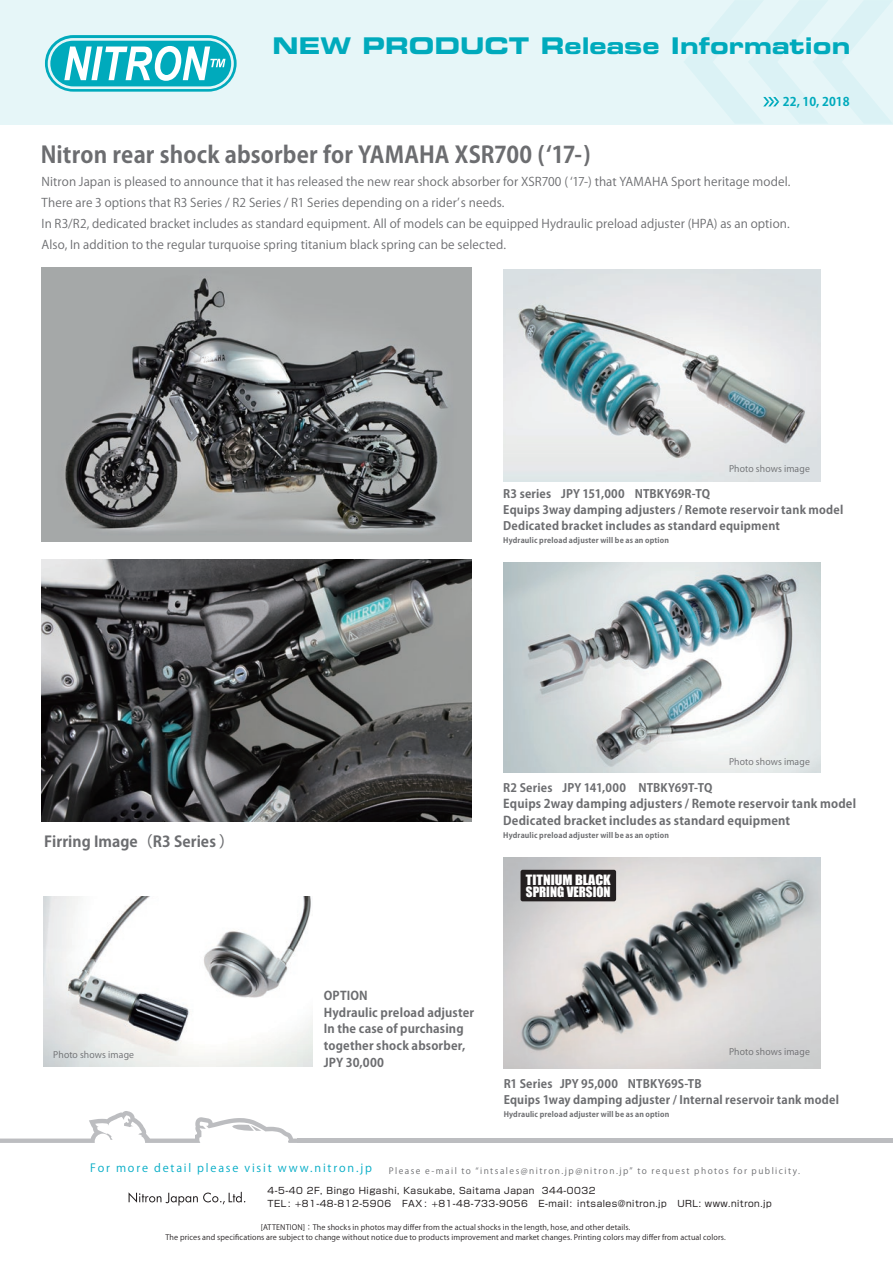
<style>
.page{position:relative;width:893px;height:1263px;background:#fff}
.page>*{position:absolute;margin:0;border:0;box-sizing:border-box;transform-origin:0 0}
.t1{font:22.95px "Eurostile Bold Extended Two";color:#00aabc}
.t2{font:700 22.8px "Koz Go Pro";letter-spacing:.005em;color:#6c6d70}
.t3{font:700 15px "Koz Go Pro";letter-spacing:.005em;color:#6c6d70}
.t4{font:13.05px/11.2px "Impact";color:#fff;scale:1.08 1}
.t5{font:12px/21px "Koz Go Pro";letter-spacing:.01em;color:#6c6d70}
.t6{font:700 12px/16.6px "Koz Go Pro";letter-spacing:.015em;color:#6c6d70}
.t7{font:700 12px "Koz Go Pro";color:#00aabc}
.t8{font:700 11.55px/16px "Koz Go Pro";letter-spacing:.015em;color:#6c6d70}
.t9{font:11.25px "Koz Go Pro";letter-spacing:.16em;color:#00abc5}
.t10{font:9px/13.5px "Shin Go";letter-spacing:.05em;color:#231f20}
.t11{font:9px "Koz Go Pro";letter-spacing:.015em;color:#6c6d70}
.t12{font:8.7px "Koz Go Pro";letter-spacing:.165em;color:#6c6d70}
.t13{font:7.5px/10.5px "Koz Go Pro";letter-spacing:.02em;color:#231f20;text-align:center}
.t14{font:700 7.5px "Koz Go Pro";letter-spacing:.025em;color:#6c6d70}
</style>
<div class="page">
<img style="left:43px;top:897px;width:269px;height:170px">
<img style="left:503px;top:562px;width:317px;height:211px">
<img style="left:503px;top:270px;width:317px;height:211px">
<img style="left:42px;top:268px;width:429px;height:273px">
<img style="left:42px;top:559px;width:429px;height:262px">
<img style="left:504px;top:857px;width:316px;height:211px">
<div style="left:520px;top:870px;width:96px;height:31px;background:#231f20;border-radius:2px"></div>
<div style="left:0;top:0;width:893px;height:125px;background:#e6f6f8"></div>
<svg style="left:45px;top:35px;width:192px;height:57px;background:#60c9d5"></svg>
<svg style="left:685px;top:1px;width:206px;height:122px"></svg>
<svg style="left:0;top:1111px;width:297px;height:32px"></svg>
<div style="left:297px;top:1138px;width:596px;height:5px;background:#bcbdc0"></div>
<svg style="left:129px;top:1192px;width:116px;height:13px"></svg>
<h1 class="t1" style="left:273px;top:30px;width:579px">NEW PRODUCT Release Information</h1>
<h2 class="t2" style="left:41px;top:139px;width:552px">Nitron rear shock absorber for YAMAHA XSR700 (ʻ17-)</h2>
<p class="t7" style="left:783px;top:94px;width:68px">22, 10, 2018</p>
<p class="t5" style="left:42px;top:172px;width:750px">Nitron Japan is pleased to announce that it has released the new rear shock absorber for XSR700 ( ʻ17-) that YAMAHA Sport heritage model.<br>There are 3 options that R3 Series / R2 Series / R1 Series depending on a riderʼs needs.<br>In R3/R2, dedicated bracket includes as standard equipment. All of models can be equipped Hydraulic preload adjuster (HPA) as an option.<br>Also, In addition to the regular turquoise spring titanium black spring can be selected.</p>
<p class="t11" style="left:729px;top:463px;width:82px">Photo shows image</p>
<p class="t8" style="left:503px;top:487px;width:341px">R3 series JPY 151,000 NTBKY69R-TQ<br>Equips 3way damping adjusters / Remote reservoir tank model<br>Dedicated bracket includes as standard equipment</p>
<p class="t14" style="left:503px;top:535px;width:167px">Hydraulic preload adjuster will be as an option</p>
<p class="t3" style="left:44px;top:831px;width:191px">Firring Image（R3 Series ）</p>
<p class="t11" style="left:53px;top:1049px;width:82px">Photo shows image</p>
<p class="t11" style="left:729px;top:756px;width:82px">Photo shows image</p>
<p class="t8" style="left:503px;top:780px;width:211px">R2 Series JPY 141,000 NTBKY69T-TQ</p>
<p class="t6" style="left:503px;top:796px;width:354px">Equips 2way damping adjusters / Remote reservoir tank model<br>Dedicated bracket includes as standard equipment</p>
<p class="t14" style="left:503px;top:830px;width:167px">Hydraulic preload adjuster will be as an option</p>
<p class="t4" style="left:526px;top:874px;width:80px">TITNIUM BLACK<br>SPRING VERSION</p>
<p class="t6" style="left:324px;top:988px;width:152px">OPTION<br>Hydraulic preload adjuster<br>In the case of purchasing together shock absorber,<br>JPY 30,000</p>
<p class="t11" style="left:729px;top:1046px;width:82px">Photo shows image</p>
<p class="t8" style="left:504px;top:1077px;width:337px">R1 Series JPY 95,000 NTBKY69S-TB<br>Equips 1way damping adjuster / Internal reservoir tank model</p>
<p class="t14" style="left:504px;top:1109px;width:167px">Hydraulic preload adjuster will be as an option</p>
<p class="t9" style="left:90px;top:1161px;width:283px">For more detail please visit www.nitron.jp</p>
<p class="t12" style="left:389px;top:1165px;width:413px">Please e-mail to “intsales@nitron.jp@nitron.jp” to request photos for publicity.</p>
<p class="t10" style="left:268px;top:1183px;width:505px">4-5-40 2F, Bingo Higashi, Kasukabe, Saitama Japan 344-0032<br>TEL : +81-48-812-5906 FAX : +81-48-733-9056 E-mail: intsales@nitron.jp URL: www.nitron.jp</p>
<p class="t13" style="left:165px;top:1222px;width:562px">[ATTENTION]：The shocks in photos may differ from the actual shocks in the length, hose, and other details.<br>The prices and specifications are subject to change without notice due to products improvement and market changes. Printing colors may differ from actual colors.</p>
</div>
